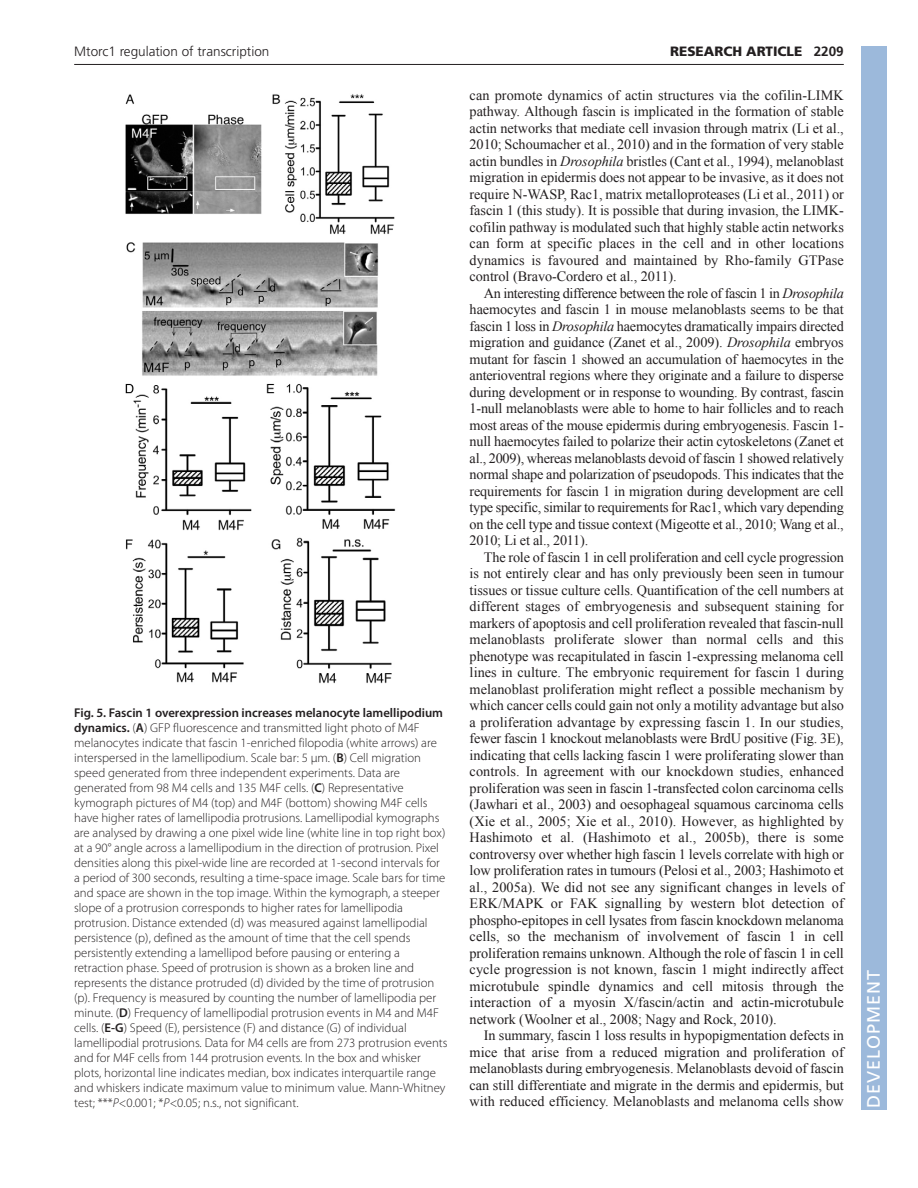
<style>
.page{position:relative;width:918px;height:1188px;background:#fff}
.page>*{position:absolute;margin:0;border:0;box-sizing:border-box;transform-origin:0 0}
.t1{font:18px "Frutiger LT Std";letter-spacing:.055em;color:#fff}
.t2{font:14.25px/16.5px "Times New Roman";letter-spacing:-.005em;color:#231f20;text-align:justify}
.t3{font:300 13.5px "Frutiger";color:#231f20}
.t4{font:900 13.5px "Frutiger LT Std";color:#231f20}
.t5{font:300 12.75px/15px "Myriad Pro";color:#231f20}
.s1{font-weight:700}
.s2{font-weight:600}
.s3{font-style:italic}
</style>
<div class="page">
<hr style="left:74px;top:64px;width:770px;height:1px;background:#231f20">
<img style="left:125px;top:94px;width:271px;height:590px">
<div style="left:861px;top:46px;width:25px;height:1064px;background:#9cb9db"></div>
<p class="t3" style="left:74px;top:46px;width:197px">Mtorc1 regulation of transcription</p>
<p class="t4" style="left:670px;top:46px;width:175px">RESEARCH ARTICLE <span class="s1">2209</span></p>
<p class="t5" style="left:74px;top:706px;width:375px"><span class="s2">Fig. 5. Fascin 1 overexpression increases melanocyte lamellipodium dynamics.</span> (<span class="s2">A</span>) GFP fluorescence and transmitted light photo of M4F melanocytes indicate that fascin 1-enriched filopodia (white arrows) are interspersed in the lamellipodium. Scale bar: 5 μm. (<span class="s2">B</span>) Cell migration speed generated from three independent experiments. Data are generated from 98 M4 cells and 135 M4F cells. (<span class="s2">C</span>) Representative kymograph pictures of M4 (top) and M4F (bottom) showing M4F cells have higher rates of lamellipodia protrusions. Lamellipodial kymographs are analysed by drawing a one pixel wide line (white line in top right box) at a 90° angle across a lamellipodium in the direction of protrusion. Pixel densities along this pixel-wide line are recorded at 1-second intervals for a period of 300 seconds, resulting a time-space image. Scale bars for time and space are shown in the top image. Within the kymograph, a steeper slope of a protrusion corresponds to higher rates for lamellipodia protrusion. Distance extended (d) was measured against lamellipodial persistence (p), defined as the amount of time that the cell spends persistently extending a lamellipod before pausing or entering a retraction phase. Speed of protrusion is shown as a broken line and represents the distance protruded (d) divided by the time of protrusion (p). Frequency is measured by counting the number of lamellipodia per minute. (<span class="s2">D</span>) Frequency of lamellipodial protrusion events in M4 and M4F cells. (<span class="s2">E-G</span>) Speed (E), persistence (F) and distance (G) of individual lamellipodial protrusions. Data for M4 cells are from 273 protrusion events and for M4F cells from 144 protrusion events. In the box and whisker plots, horizontal line indicates median, box indicates interquartile range and whiskers indicate maximum value to minimum value. Mann-Whitney test; ***<span class="s3">P</span>&lt;0.001; *<span class="s3">P</span>&lt;0.05; n.s., not significant.</p>
<p class="t2" style="left:470px;top:87px;width:376px">can promote dynamics of actin structures via the cofilin-LIMK pathway. Although fascin is implicated in the formation of stable actin networks that mediate cell invasion through matrix (Li et al., 2010; Schoumacher et al., 2010) and in the formation of very stable actin bundles in <span class="s3">Drosophila</span> bristles (Cant et al., 1994), melanoblast migration in epidermis does not appear to be invasive, as it does not require N-WASP, Rac1, matrix metalloproteases (Li et al., 2011) or fascin 1 (this study). It is possible that during invasion, the LIMK&shy;cofilin pathway is modulated such that highly stable actin networks can form at specific places in the cell and in other locations dynamics is favoured and maintained by Rho-family GTPase control (Bravo-Cordero et al., 2011).</p>
<p class="t2" style="left:470px;top:285px;width:376px;text-indent:14px">An interesting difference between the role of fascin 1 in <span class="s3">Drosophila </span>haemocytes and fascin 1 in mouse melanoblasts seems to be that fascin 1 loss in <span class="s3">Drosophila</span> haemocytes dramatically impairs directed migration and guidance (Zanet et al., 2009). <span class="s3">Drosophila</span> embryos mutant for fascin 1 showed an accumulation of haemocytes in the anterioventral regions where they originate and a failure to disperse during development or in response to wounding. By contrast, fascin 1-null melanoblasts were able to home to hair follicles and to reach most areas of the mouse epidermis during embryogenesis. Fascin 1- null haemocytes failed to polarize their actin cytoskeletons (Zanet et al., 2009), whereas melanoblasts devoid of fascin 1 showed relatively normal shape and polarization of pseudopods. This indicates that the requirements for fascin 1 in migration during development are cell type specific, similar to requirements for Rac1, which vary depending on the cell type and tissue context (Migeotte et al., 2010; Wang et al., 2010; Li et al., 2011).</p>
<p class="t2" style="left:470px;top:549px;width:376px;text-indent:14px">The role of fascin 1 in cell proliferation and cell cycle progression is not entirely clear and has only previously been seen in tumour tissues or tissue culture cells. Quantification of the cell numbers at different stages of embryogenesis and subsequent staining for markers of apoptosis and cell proliferation revealed that fascin-null melanoblasts proliferate slower than normal cells and this phenotype was recapitulated in fascin 1-expressing melanoma cell lines in culture. The embryonic requirement for fascin 1 during melanoblast proliferation might reflect a possible mechanism by which cancer cells could gain not only a motility advantage but also a proliferation advantage by expressing fascin 1. In our studies, fewer fascin 1 knockout melanoblasts were BrdU positive (Fig. 3E), indicating that cells lacking fascin 1 were proliferating slower than controls. In agreement with our knockdown studies, enhanced proliferation was seen in fascin 1-transfected colon carcinoma cells (Jawhari et al., 2003) and oesophageal squamous carcinoma cells (Xie et al., 2005; Xie et al., 2010). However, as highlighted by Hashimoto et al. (Hashimoto et al., 2005b), there is some controversy over whether high fascin 1 levels correlate with high or low proliferation rates in tumours (Pelosi et al., 2003; Hashimoto et al., 2005a). We did not see any significant changes in levels of ERK/MAPK or FAK signalling by western blot detection of phospho-epitopes in cell lysates from fascin knockdown melanoma cells, so the mechanism of involvement of fascin 1 in cell proliferation remains unknown. Although the role of fascin 1 in cell cycle progression is not known, fascin 1 might indirectly affect microtubule spindle dynamics and cell mitosis through the interaction of a myosin X/fascin/actin and actin-microtubule network (Woolner et al., 2008; Nagy and Rock, 2010).</p>
<p class="t2" style="left:470px;top:1027px;width:376px;text-indent:14px">In summary, fascin 1 loss results in hypopigmentation defects in mice that arise from a reduced migration and proliferation of melanoblasts during embryogenesis. Melanoblasts devoid of fascin can still differentiate and migrate in the dermis and epidermis, but with reduced efficiency. Melanoblasts and melanoma cells show</p>
<p class="t1" style="left:863px;top:1108px;width:140px;rotate:-90deg">DEVELOPMENT</p>
</div>
